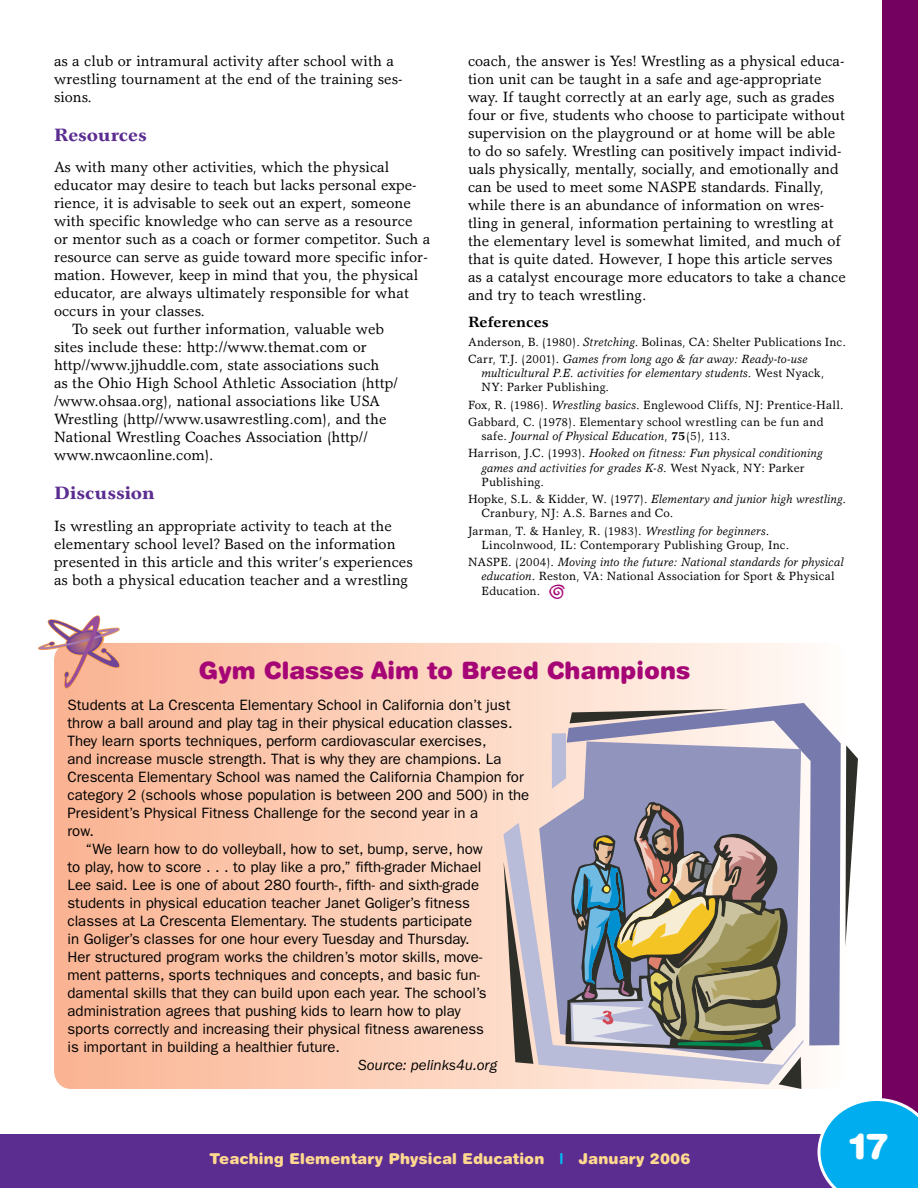
<style>
.page{position:relative;width:918px;height:1188px;background:#fff}
.page>*{position:absolute;margin:0;border:0;box-sizing:border-box;transform-origin:0 0}
.t1{font:900 36px "Helvetica Rounded";color:#fff}
.t2{font:900 24px "Helvetica Rounded";color:#a50575}
.t3{font:800 18px "Garth Graphic";color:#5c2d91}
.t4{font:15px/18px "Garth Graphic";color:#000}
.t5{font:15px "Franklin Gothic";color:#000}
.t6{font:900 15px "Helvetica Rounded";letter-spacing:.01em;color:#ffd98f}
.t7{font:italic 15px "Franklin Gothic";color:#000}
.t8{font:700 15px "Garth Graphic";color:#000}
.t9{font:12px/14.2px "Garth Graphic";letter-spacing:.015em;color:#000}
.t10{font:italic 12px/14.2px "Garth Graphic";letter-spacing:.01em;color:#000}
.s1{font-style:italic}
.s2{font-style:normal}
.s3{font-weight:700;font-style:normal}
.s4{font-family:"Good Dog Bones";font-size:18px;color:#a50575}
.s5{color:#00bdf2}
</style>
<div class="page">
<div style="left:882px;top:0;width:36px;height:1188px;background:#74005f"></div>
<div style="left:0;top:1134px;width:918px;height:54px;background:#5c2d91"></div>
<svg style="left:818px;top:1098px;width:100px;height:90px"></svg>
<div style="left:881px;top:1151px;width:37px;height:37px;background:#00adef"></div>
<div style="left:54px;top:643px;width:792px;height:446px;background:linear-gradient(to right,#fab390,#fffbf7);border-radius:18px"></div>
<svg style="left:38px;top:615px;width:83px;height:75px"></svg>
<svg style="left:503px;top:733px;width:300px;height:352px;background:#e5d3d3"></svg>
<svg style="left:567px;top:703px;width:274px;height:342px;fill:#777aac"></svg>
<svg style="left:539px;top:741px;width:262px;height:321px;background:#b0adc7"></svg>
<svg style="left:566px;top:802px;width:222px;height:248px;background:#8b8ca8"></svg>
<svg style="left:570px;top:804px;width:211px;height:243px;background:#8d8b82"></svg>
<svg style="left:779px;top:1057px;width:22px;height:32px"></svg>
<svg style="left:504px;top:862px;width:29px;height:202px;background:#a79c9d"></svg>
<svg style="left:845px;top:745px;width:13px;height:202px"></svg>
<svg style="left:570px;top:709px;width:159px;height:14px;background:#847e87"></svg>
<p class="t4" style="left:54px;top:52px;width:350px">as a club or intramural activity after school with a wrestling tournament at the end of the training ses&shy;sions.</p>
<p class="t3" style="left:54px;top:124px;width:94px">Resources</p>
<p class="t4" style="left:54px;top:158px;width:337px">As with many other activities, which the physical</p>
<p class="t4" style="left:54px;top:176px;width:364px">educator may desire to teach but lacks personal expe-</p>
<p class="t4" style="left:54px;top:194px;width:358px">rience, it is advisable to seek out an expert, someone</p>
<p class="t4" style="left:54px;top:212px;width:360px">with specific knowledge who can serve as a resource</p>
<p class="t4" style="left:54px;top:230px;width:378px">or mentor such as a coach or former competitor. Such a</p>
<p class="t4" style="left:54px;top:248px;width:375px">resource can serve as guide toward more specific infor-</p>
<p class="t4" style="left:54px;top:266px;width:366px">mation. However, keep in mind that you, the physical</p>
<p class="t4" style="left:54px;top:284px;width:357px">educator, are always ultimately responsible for what</p>
<p class="t4" style="left:54px;top:302px;width:153px">occurs in your classes.</p>
<p class="t4" style="left:72px;top:320px;width:314px">To seek out further information, valuable web</p>
<p class="t4" style="left:54px;top:338px;width:314px">sites include these: http://www.themat.com or</p>
<p class="t4" style="left:54px;top:356px;width:327px">http//www.jjhuddle.com, state associations such</p>
<p class="t4" style="left:54px;top:374px;width:345px">as the Ohio High School Athletic Association (http/</p>
<p class="t4" style="left:54px;top:392px;width:328px">/www.ohsaa.org), national associations like USA</p>
<p class="t4" style="left:54px;top:410px;width:334px">Wrestling (http//www.usawrestling.com), and the</p>
<p class="t4" style="left:54px;top:428px;width:315px">National Wrestling Coaches Association (http//</p>
<p class="t4" style="left:54px;top:446px;width:161px">www.nwcaonline.com).</p>
<p class="t3" style="left:54px;top:482px;width:102px">Discussion</p>
<p class="t4" style="left:54px;top:517px;width:360px">Is wrestling an appropriate activity to teach at the elementary school level? Based on the information presented in this article and this writer’s experiences as both a physical education teacher and a wrestling</p>
<p class="t4" style="left:468px;top:52px;width:379px">coach, the answer is Yes! Wrestling as a physical educa&shy;tion unit can be taught in a safe and age-appropriate way. If taught correctly at an early age, such as grades four or five, students who choose to participate without supervision on the playground or at home will be able to do so safely. Wrestling can positively impact individ&shy;uals physically, mentally, socially, and emotionally and can be used to meet some NASPE standards. Finally, while there is an abundance of information on wres&shy;tling in general, information pertaining to wrestling at the elementary level is somewhat limited, and much of that is quite dated. However, I hope this article serves as a catalyst encourage more educators to take a chance and try to teach wrestling.</p>
<p class="t8" style="left:468px;top:313px;width:82px">References</p>
<p class="t9" style="left:468px;top:333px;width:379px;line-height:17.2px">Anderson, B. (1980). <span class="s1">Stretching</span>. Bolinas, CA: Shelter Publications Inc.<br>Carr, T.J. (2001). <span class="s1">Games from long ago &amp; far away: Ready-to-use</span></p>
<p class="t10" style="left:482px;top:366px;width:344px">multicultural P.E. activities for elementary students<span class="s2">. West Nyack,<br>NY: Parker Publishing.</span></p>
<p class="t9" style="left:468px;top:396px;width:377px;line-height:17.2px">Fox, R. (1986). <span class="s1">Wrestling basics</span>. Englewood Cliffs, NJ: Prentice-Hall.<br>Gabbard, C. (1978). Elementary school wrestling can be fun and</p>
<p class="t10" style="left:468px;top:427px;width:356px;line-height:17.2px;text-indent:14px"><span class="s2">safe.</span> Journal of Physical Education<span class="s2">,</span> <span class="s3">75</span><span class="s2">(5), 113.<br>Harrison, J.C. (1993).</span> Hooked on fitness: Fun physical conditioning</p>
<p class="t9" style="left:482px;top:460px;width:325px"><span class="s1">games and activities for grades K-8</span>. West Nyack, NY: Parker<br>Publishing.</p>
<p class="t9" style="left:482px;top:492px;width:366px;text-indent:-14px">Hopke, S.L. &amp; Kidder, W. (1977). <span class="s1">Elementary and junior high wrestling</span>.<br>Cranbury, NJ: A.S. Barnes and Co.</p>
<p class="t9" style="left:482px;top:523px;width:309px;text-indent:-14px">Jarman, T. &amp; Hanley, R. (1983). <span class="s1">Wrestling for beginners</span>.<br>Lincolnwood, IL: Contemporary Publishing Group, Inc.</p>
<p class="t9" style="left:482px;top:555px;width:364px;text-indent:-14px">NASPE. (2004). <span class="s1">Moving into the future: National standards for physical education</span>. Reston, VA: National Association for Sport &amp; Physical<br>Education. <span class="s4">j</span></p>
<h2 class="t2" style="left:199px;top:655px;width:493px">Gym Classes Aim to Breed Champions</h2>
<p class="t5" style="left:68px;top:697px;width:445px">Students at La Crescenta Elementary School in California don’t just</p>
<p class="t5" style="left:68px;top:715px;width:447px">throw a ball around and play tag in their physical education classes.</p>
<p class="t5" style="left:68px;top:733px;width:421px">They learn sports techniques, perform cardiovascular exercises,</p>
<p class="t5" style="left:68px;top:751px;width:436px">and increase muscle strength. That is why they are champions. La</p>
<p class="t5" style="left:68px;top:769px;width:458px">Crescenta Elementary School was named the California Champion for</p>
<p class="t5" style="left:68px;top:787px;width:463px">category 2 (schools whose population is between 200 and 500) in the</p>
<p class="t5" style="left:68px;top:805px;width:412px">President’s Physical Fitness Challenge for the second year in a</p>
<p class="t5" style="left:68px;top:823px;width:28px">row.</p>
<p class="t5" style="left:86px;top:841px;width:399px">“We learn how to do volleyball, how to set, bump, serve, how</p>
<p class="t5" style="left:68px;top:859px;width:415px">to play, how to score . . . to play like a pro,” fifth-grader Michael</p>
<p class="t5" style="left:68px;top:877px;width:413px">Lee said. Lee is one of about 280 fourth-, fifth- and sixth-grade</p>
<p class="t5" style="left:68px;top:895px;width:404px">students in physical education teacher Janet Goliger’s fitness</p>
<p class="t5" style="left:68px;top:913px;width:406px">classes at La Crescenta Elementary. The students participate</p>
<p class="t5" style="left:68px;top:931px;width:404px">in Goliger’s classes for one hour every Tuesday and Thursday.</p>
<p class="t5" style="left:68px;top:949px;width:416px">Her structured program works the children’s motor skills, move-</p>
<p class="t5" style="left:68px;top:967px;width:414px">ment patterns, sports techniques and concepts, and basic fun-</p>
<p class="t5" style="left:67px;top:985px;width:421px">damental skills that they can build upon each year. The school’s</p>
<p class="t5" style="left:67px;top:1003px;width:395px">administration agrees that pushing kids to learn how to play</p>
<p class="t5" style="left:67px;top:1021px;width:418px">sports correctly and increasing their physical fitness awareness</p>
<p class="t5" style="left:67px;top:1039px;width:274px">is important in building a healthier future.</p>
<p class="t7" style="left:358px;top:1057px;width:141px">Source: pelinks4u.org</p>
<p class="t6" style="left:210px;top:1149px;width:482px">Teaching Elementary Physical Education <span class="s5">|</span> January 2006</p>
<h1 class="t1" style="left:849px;top:1123px;width:41px">17</h1>
</div>
